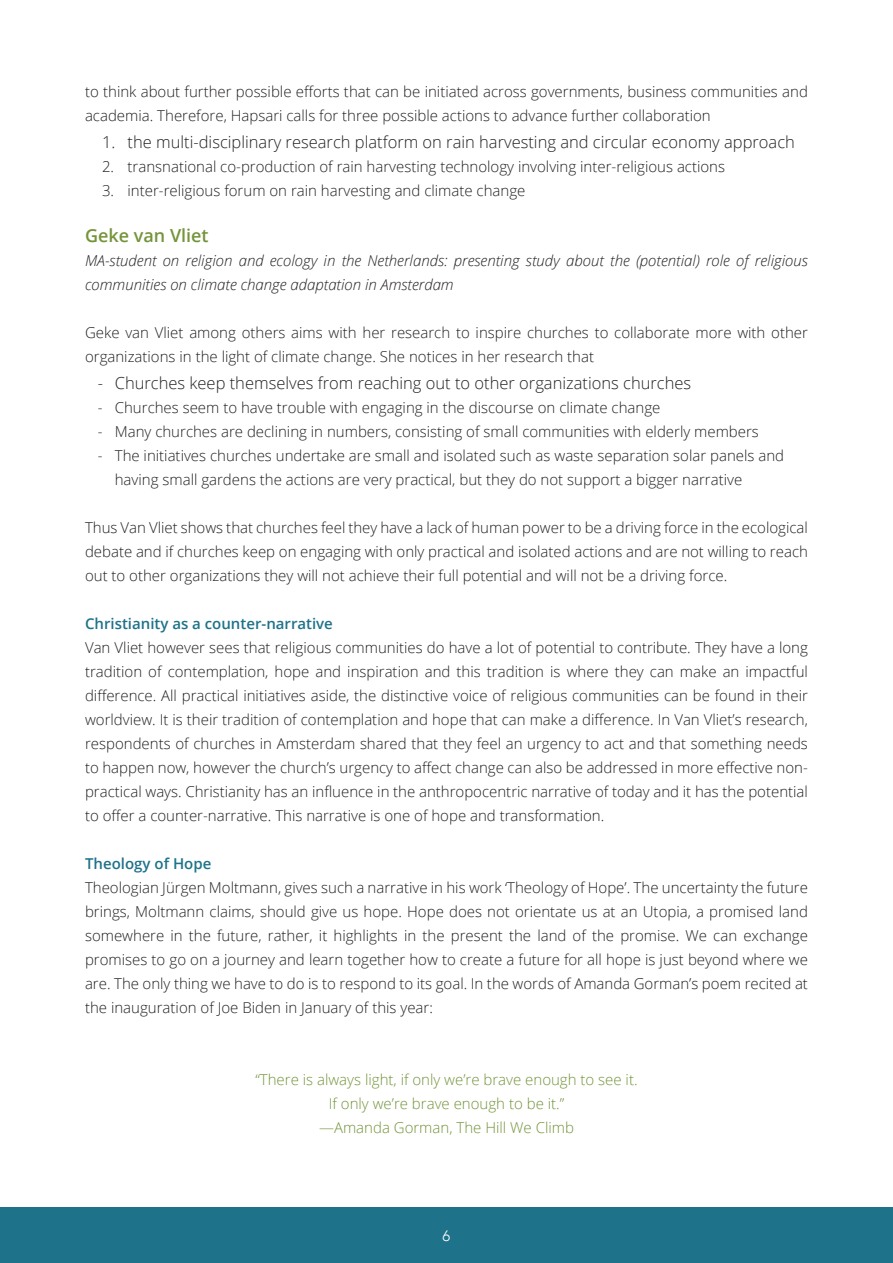
<style>
.page{position:relative;width:893px;height:1263px;background:#fff}
.page>*{position:absolute;margin:0;border:0;box-sizing:border-box;transform-origin:0 0}
.t1{font:600 18px "Open Sans";color:#74943a}
.t2{font:300 16.5px "Open Sans";color:#231f20}
.t3{font:300 15px/24px "Open Sans";color:#231f20}
.t4{font:italic 300 15px/24px "Open Sans";color:#231f20}
.t5{font:300 15px/24px "Open Sans";color:#74943a;text-align:center}
.t6{font:600 15px "Open Sans";color:#1e728a}
.t7{font:300 15px "Avenir";color:#fff}
</style>
<div class="page">
<div style="left:0;top:1208px;width:893px;height:55px;background:#1e728a"></div>
<p class="t3" style="left:85px;top:79px;width:724px">to think about further possible efforts that can be initiated across governments, business communities and academia. Therefore, Hapsari calls for three possible actions to advance further collaboration</p>
<p class="t2" style="left:102px;top:135px;width:694px">1. the multi-disciplinary research platform on rain harvesting and circular economy approach</p>
<p class="t3" style="left:102px;top:156px;width:625px">2. transnational co-production of rain harvesting technology involving inter-religious actions</p>
<p class="t3" style="left:102px;top:180px;width:425px">3. inter-religious forum on rain harvesting and climate change</p>
<p class="t1" style="left:85px;top:228px;width:125px">Geke van Vliet</p>
<p class="t4" style="left:85px;top:248px;width:724px">MA-student on religion and ecology in the Netherlands: presenting study about the (potential) role of religious communities on climate change adaptation in Amsterdam</p>
<p class="t3" style="left:85px;top:322px;width:724px">Geke van Vliet among others aims with her research to inspire churches to collaborate more with other organizations in the light of climate change. She notices in her research that</p>
<p class="t2" style="left:98px;top:376px;width:595px">- Churches keep themselves from reaching out to other organizations churches</p>
<p class="t3" style="left:98px;top:397px;width:564px">- Churches seem to have trouble with engaging in the discourse on climate change</p>
<p class="t3" style="left:98px;top:421px;width:663px">- Many churches are declining in numbers, consisting of small communities with elderly members</p>
<p class="t3" style="left:115px;top:445px;width:671px;text-indent:-17px">- The initiatives churches undertake are small and isolated such as waste separation solar panels and having small gardens the actions are very practical, but they do not support a bigger narrative</p>
<p class="t3" style="left:85px;top:517px;width:724px;text-align:justify">Thus Van Vliet shows that churches feel they have a lack of human power to be a driving force in the ecological debate and if churches keep on engaging with only practical and isolated actions and are not willing to reach out to other organizations they will not achieve their full potential and will not be a driving force.</p>
<p class="t6" style="left:85px;top:618px;width:249px">Christianity as a counter-narrative</p>
<p class="t3" style="left:85px;top:637px;width:724px;text-align:justify">Van Vliet however sees that religious communities do have a lot of potential to contribute. They have a long tradition of contemplation, hope and inspiration and this tradition is where they can make an impactful difference. All practical initiatives aside, the distinctive voice of religious communities can be found in their worldview. It is their tradition of contemplation and hope that can make a difference. In Van Vliet’s research, respondents of churches in Amsterdam shared that they feel an urgency to act and that something needs to happen now, however the church’s urgency to affect change can also be addressed in more effective non&shy;practical ways. Christianity has an influence in the anthropocentric narrative of today and it has the potential to offer a counter-narrative. This narrative is one of hope and transformation.</p>
<p class="t6" style="left:85px;top:858px;width:128px">Theology of Hope</p>
<p class="t3" style="left:85px;top:877px;width:724px;text-align:justify">Theologian Jürgen Moltmann, gives such a narrative in his work ‘Theology of Hope’. The uncertainty the future brings, Moltmann claims, should give us hope. Hope does not orientate us at an Utopia, a promised land somewhere in the future, rather, it highlights in the present the land of the promise. We can exchange promises to go on a journey and learn together how to create a future for all hope is just beyond where we are. The only thing we have to do is to respond to its goal. In the words of Amanda Gorman’s poem recited at the inauguration of Joe Biden in January of this year:</p>
<p class="t5" style="left:255px;top:1069px;width:384px">“There is always light, if only we’re brave enough to see it.<br>If only we’re brave enough to be it.”<br>—Amanda Gorman, The Hill We Climb</p>
<p class="t7" style="left:443px;top:1227px;width:9px">6</p>
</div>
